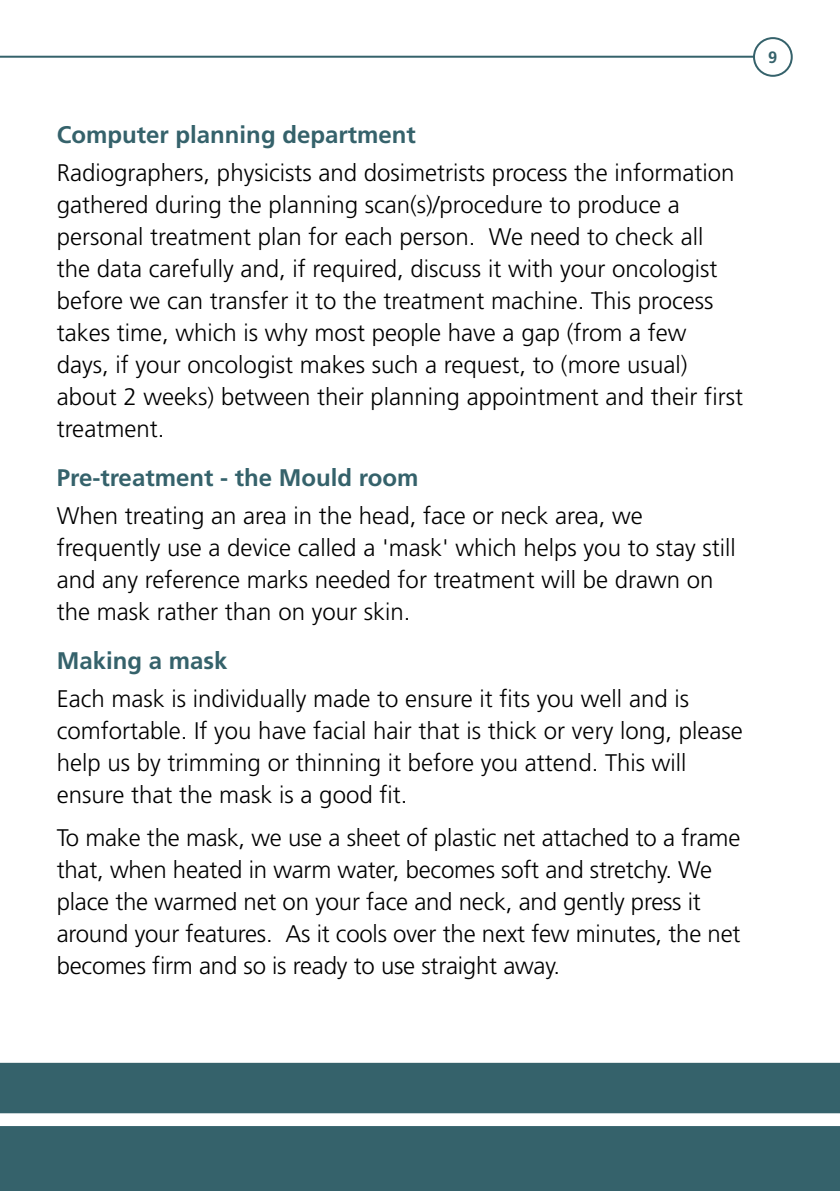
<style>
.page{position:relative;width:840px;height:1191px;background:#fff}
.page>*{position:absolute;margin:0;border:0;box-sizing:border-box;transform-origin:0 0}
.t1{font:300 24px/32px "Frutiger";color:#000}
.t2{font:700 24px "Frutiger";color:#35626b}
.t3{font:700 16.4px "Frutiger";color:#35626b}
</style>
<div class="page">
<div style="left:0;top:1062px;width:839px;height:129px;background:#35626b"></div>
<hr style="left:0;top:56px;width:791px;height:2px;background:#35626b">
<div style="left:753px;top:38px;width:38px;height:38px;background:#fff;border-radius:50%"></div>
<div style="left:752px;top:37px;width:40px;height:40px;border:2px solid #35626b;border-radius:50%"></div>
<svg style="left:0;top:1113px;width:839px;height:13px"></svg>
<p class="t2" style="left:57px;top:121px;width:360px">Computer planning department</p>
<p class="t1" style="left:57px;top:157px;width:687px">Radiographers, physicists and dosimetrists process the information gathered during the planning scan(s)/procedure to produce a personal treatment plan for each person. We need to check all<br>the data carefully and, if required, discuss it with your oncologist before we can transfer it to the treatment machine. This process takes time, which is why most people have a gap (from a few days, if your oncologist makes such a request, to (more usual) about 2 weeks) between their planning appointment and their first treatment.</p>
<p class="t2" style="left:57px;top:464px;width:363px">Pre-treatment - the Mould room</p>
<p class="t1" style="left:57px;top:499px;width:680px">When treating an area in the head, face or neck area, we frequently use a device called a 'mask' which helps you to stay still and any reference marks needed for treatment will be drawn on the mask rather than on your skin.</p>
<p class="t2" style="left:57px;top:646px;width:172px">Making a mask</p>
<p class="t1" style="left:57px;top:682px;width:687px">Each mask is individually made to ensure it fits you well and is comfortable. If you have facial hair that is thick or very long, please help us by trimming or thinning it before you attend. This will ensure that the mask is a good fit.</p>
<p class="t1" style="left:57px;top:821px;width:684px">To make the mask, we use a sheet of plastic net attached to a frame that, when heated in warm water, becomes soft and stretchy. We place the warmed net on your face and neck, and gently press it around your features. As it cools over the next few minutes, the net becomes firm and so is ready to use straight away.</p>
<p class="t3" style="left:767px;top:48px;width:11px">9</p>
</div>
